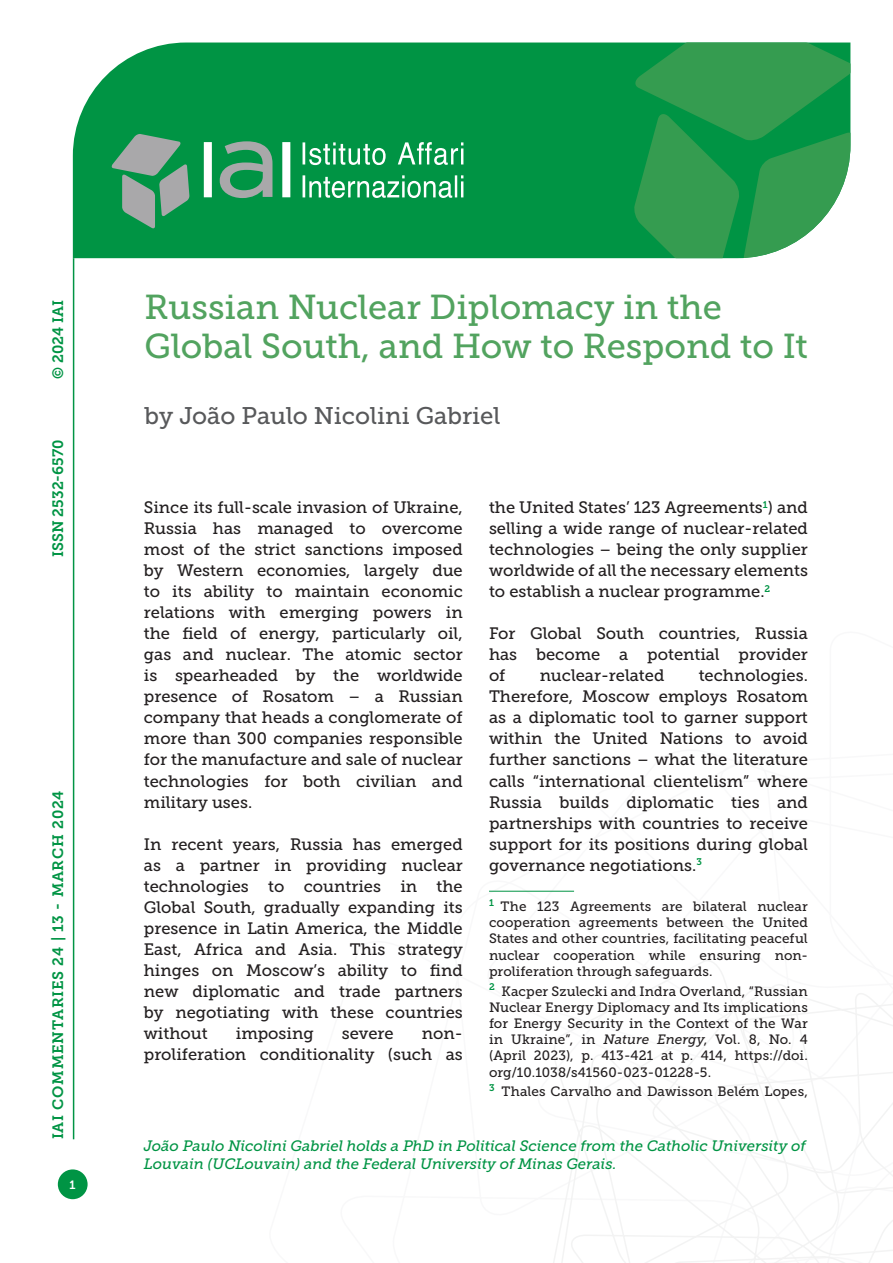
<style>
.page{position:relative;width:893px;height:1263px;background:#fff}
.page>*{position:absolute;margin:0;border:0;box-sizing:border-box;transform-origin:0 0}
.Titolo_Copertina{font:34.5px/39px "Museo Slab 500";color:#52a35f}
.Autori_copertina{font:24px "Museo Slab 500";color:#58595b}
.Testo{font:16.5px/21px "Museo Slab 500";color:#231f20;text-align:justify}
.t1{font:italic 15px/18px "Museo Slab 500";color:#009444}
.t2{font:15px "Museo Slab 700";letter-spacing:.05em;color:#009444}
.t3{font:15px "Museo Slab 700";color:#009444}
.Nota{font:13.5px/16.2px "Museo Slab 500";letter-spacing:.01em;color:#231f20;text-align:justify}
.t4{font:12px "Museo Slab 700";color:#fff}
.s1{font-style:italic}
</style>
<div class="page">
<svg style="left:553px;top:960px;width:340px;height:303px"></svg>
<hr style="left:73px;top:258px;width:1px;height:881px;background:#009444">
<div style="left:73px;top:43px;width:560px;height:215px;background:#009444"></div>
<svg style="left:633px;top:43px;width:217px;height:215px;background:#329f56"></svg>
<svg style="left:303px;top:142px;width:160px;height:56px;background:#3fae72"></svg>
<svg style="left:111px;top:134px;width:79px;height:95px;background:#5a9e7a"></svg>
<svg style="left:204px;top:141px;width:86px;height:57px"></svg>
<div style="left:58px;top:1169px;width:30px;height:30px;background:#009444;border-radius:50%"></div>
<hr style="left:489px;top:891px;width:85px;height:1px;background:#009444">
<p class="t2" style="left:50px;top:379px;width:80px;rotate:-90deg">© 2024 IAI</p>
<p class="t3" style="left:50px;top:557px;width:119px;rotate:-90deg">ISSN 2532-6570</p>
<p class="t2" style="left:50px;top:1139px;width:350px;rotate:-90deg">IAI COMMENTARIES 24 | 13 - MARCH 2024</p>
<p class="t4" style="left:70px;top:1178px;width:8px">1</p>
<p class="Titolo_Copertina" style="left:145px;top:288px;width:665px">Russian Nuclear Diplomacy in the<br>Global South, and How to Respond to It</p>
<p class="Autori_copertina" style="left:145px;top:402px;width:357px">by João Paulo Nicolini Gabriel</p>
<p class="Testo" style="left:144px;top:497px;width:320px">Since its full-scale invasion of Ukraine, Russia has managed to overcome most of the strict sanctions imposed by Western economies, largely due to its ability to maintain economic relations with emerging powers in the field of energy, particularly oil, gas and nuclear. The atomic sector is spearheaded by the worldwide presence of Rosatom – a Russian company that heads a conglomerate of more than 300 companies responsible for the manufacture and sale of nuclear technologies for both civilian and military uses.</p>
<p class="Testo" style="left:144px;top:833px;width:320px">In recent years, Russia has emerged as a partner in providing nuclear technologies to countries in the Global South, gradually expanding its presence in Latin America, the Middle East, Africa and Asia. This strategy hinges on Moscow’s ability to find new diplomatic and trade partners by negotiating with these countries without</p>
<p class="Testo" style="left:236px;top:1022px;width:79px">imposing</p>
<p class="Testo" style="left:342px;top:1022px;width:53px">severe</p>
<p class="Testo" style="left:144px;top:1022px;width:320px;text-align:right">non-<br>proliferation conditionality (such as</p>
<p class="Testo" style="left:489px;top:497px;width:320px">the United States’ 123 Agreements<sup>1</sup>) and selling a wide range of nuclear-related technologies – being the only supplier worldwide of all the necessary elements to establish a nuclear programme.<sup>2</sup></p>
<p class="Testo" style="left:489px;top:623px;width:320px">For Global South countries, Russia has become a potential provider of</p>
<p class="Testo" style="left:489px;top:665px;width:320px;text-indent:210px">technologies.<br>Therefore, Moscow employs Rosatom as a diplomatic tool to garner support within the United Nations to avoid further sanctions – what the literature calls “international clientelism” where Russia builds diplomatic ties and partnerships with countries to receive support for its positions during global governance negotiations.<sup>3</sup></p>
<p class="Nota" style="left:489px;top:898px;width:320px"><sup>1</sup> The 123 Agreements are bilateral nuclear cooperation agreements between the United States and other countries, facilitating peaceful nuclear cooperation while ensuring non&shy;proliferation through safeguards.</p>
<p class="Nota" style="left:489px;top:983px;width:320px"><sup>2</sup> Kacper Szulecki and Indra Overland, “Russian Nuclear Energy Diplomacy and Its implications for Energy Security in the Context of the War in Ukraine”, in <span class="s1">Nature Energy</span>, Vol. 8, No. 4 (April 2023), p. 413-421 at p. 414, https://doi. org/10.1038/s41560-023-01228-5.</p>
<p class="Nota" style="left:489px;top:1084px;width:320px"><sup>3</sup> Thales Carvalho and Dawisson Belém Lopes,</p>
<p class="Testo" style="left:540px;top:665px;width:126px">nuclear-related</p>
<p class="t1" style="left:144px;top:1136px;width:663px">João Paulo Nicolini Gabriel holds a PhD in Political Science from the Catholic University of<br>Louvain (UCLouvain) and the Federal University of Minas Gerais.</p>
</div>
